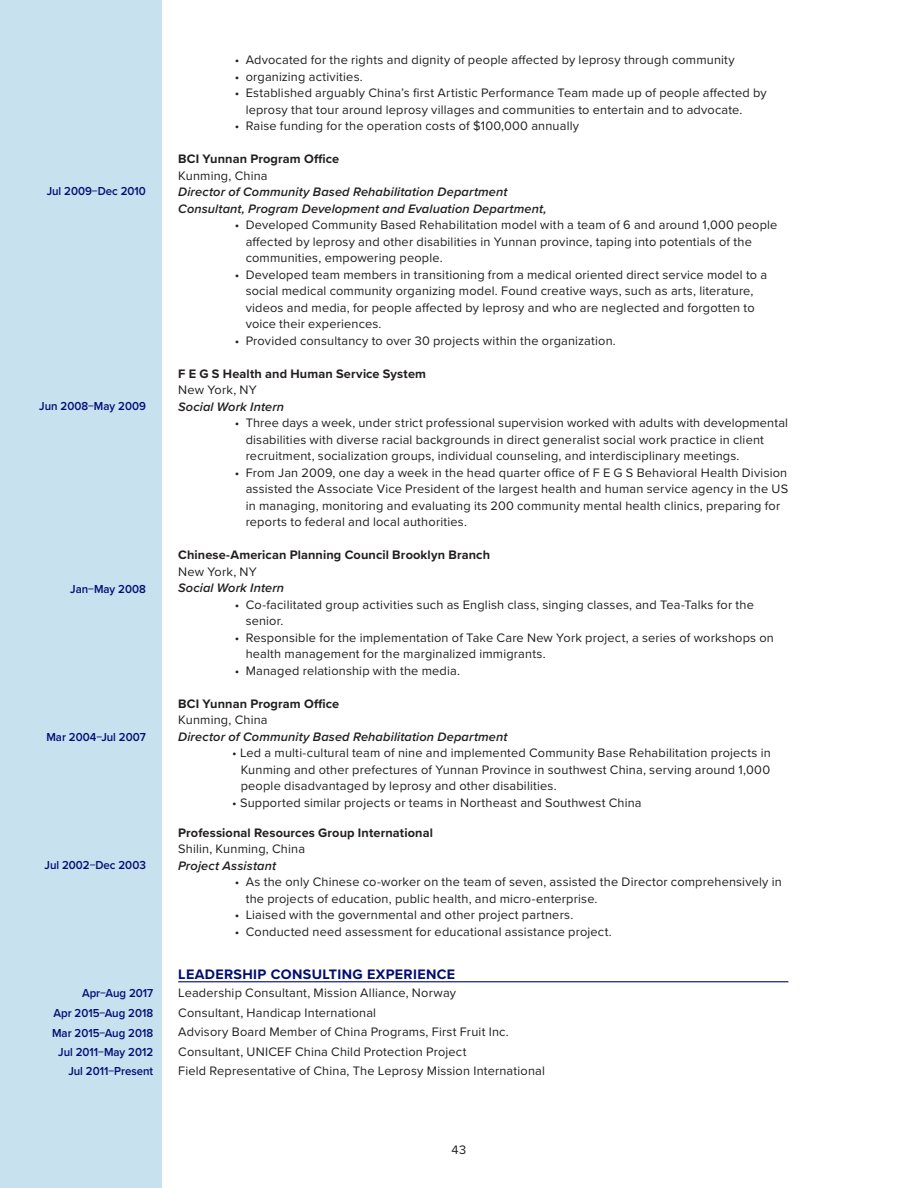
<style>
.page{position:relative;width:918px;height:1188px;background:#fff}
.page>*{position:absolute;margin:0;border:0;box-sizing:border-box;transform-origin:0 0}
.sub_title{font:700 14.25px "Proxima Nova";letter-spacing:.025em;color:#000d74}
.Paragraph_Style_2{font:12.75px/16.5px "Proxima Nova";letter-spacing:.015em;color:#231f20}
.Paragraph_Style_2-2{font:italic 600 12.75px "Proxima Nova";letter-spacing:.01em;color:#231f20}
.Paragraph_Style_2-3{font:700 12.75px "Proxima Nova";letter-spacing:.01em;color:#231f20}
.year{font:600 12px "Proxima Nova";color:#000d74;scale:.95 1}
</style>
<div class="page">
<div style="left:0;top:0;width:162px;height:1188px;background:#c7e1ef"></div>
<hr style="left:178px;top:981px;width:610px;height:1px;background:#000d74">
<p class="year" style="left:47px;top:182px;width:106px">Jul 2009−Dec 2010</p>
<p class="year" style="left:39px;top:397px;width:114px">Jun 2008−May 2009</p>
<p class="year" style="left:70px;top:580px;width:81px">Jan−May 2008</p>
<p class="year" style="left:46px;top:728px;width:106px">Mar 2004−Jul 2007</p>
<p class="year" style="left:45px;top:856px;width:108px">Jul 2002−Dec 2003</p>
<p class="year" style="left:82px;top:984px;width:76px">Apr−Aug 2017</p>
<p class="year" style="left:53px;top:1004px;width:107px">Apr 2015−Aug 2018</p>
<p class="year" style="left:52px;top:1024px;width:108px">Mar 2015−Aug 2018</p>
<p class="year" style="left:58px;top:1043px;width:102px">Jul 2011−May 2012</p>
<p class="year" style="left:68px;top:1062px;width:91px">Jul 2011−Present</p>
<p class="Paragraph_Style_2" style="left:235px;top:51px;width:501px">• Advocated for the rights and dignity of people affected by leprosy through community</p>
<p class="Paragraph_Style_2" style="left:235px;top:68px;width:129px">• organizing activities.</p>
<p class="Paragraph_Style_2" style="left:246px;top:84px;width:523px;text-indent:-11px">• Established arguably China’s first Artistic Performance Team made up of people affected by leprosy that tour around leprosy villages and communities to entertain and to advocate.</p>
<p class="Paragraph_Style_2" style="left:235px;top:117px;width:346px">• Raise funding for the operation costs of $100,000 annually</p>
<p class="Paragraph_Style_2-3" style="left:178px;top:149px;width:162px">BCI Yunnan Program Office</p>
<p class="Paragraph_Style_2" style="left:178px;top:167px;width:91px">Kunming, China</p>
<p class="Paragraph_Style_2-2" style="left:178px;top:182px;width:331px">Director of Community Based Rehabilitation Department</p>
<p class="Paragraph_Style_2-2" style="left:178px;top:199px;width:370px">Consultant, Program Development and Evaluation Department,</p>
<p class="Paragraph_Style_2" style="left:246px;top:216px;width:533px;text-indent:-11px">• Developed Community Based Rehabilitation model with a team of 6 and around 1,000 people affected by leprosy and other disabilities in Yunnan province, taping into potentials of the communities, empowering people.</p>
<p class="Paragraph_Style_2" style="left:246px;top:266px;width:523px;text-indent:-11px">• Developed team members in transitioning from a medical oriented direct service model to a social medical community organizing model. Found creative ways, such as arts, literature, videos and media, for people affected by leprosy and who are neglected and forgotten to voice their experiences.</p>
<p class="Paragraph_Style_2" style="left:235px;top:332px;width:382px">• Provided consultancy to over 30 projects within the organization.</p>
<p class="Paragraph_Style_2-3" style="left:178px;top:364px;width:249px">F E G S Health and Human Service System</p>
<p class="Paragraph_Style_2" style="left:178px;top:381px;width:80px">New York, NY</p>
<p class="Paragraph_Style_2-2" style="left:178px;top:397px;width:107px">Social Work Intern</p>
<p class="Paragraph_Style_2" style="left:246px;top:414px;width:544px;text-indent:-11px">• Three days a week, under strict professional supervision worked with adults with developmental disabilities with diverse racial backgrounds in direct generalist social work practice in client recruitment, socialization groups, individual counseling, and interdisciplinary meetings.</p>
<p class="Paragraph_Style_2" style="left:246px;top:464px;width:544px;text-indent:-11px">• From Jan 2009, one day a week in the head quarter office of F E G S Behavioral Health Division assisted the Associate Vice President of the largest health and human service agency in the US in managing, monitoring and evaluating its 200 community mental health clinics, preparing for reports to federal and local authorities.</p>
<p class="Paragraph_Style_2-3" style="left:178px;top:545px;width:313px">Chinese-American Planning Council Brooklyn Branch</p>
<p class="Paragraph_Style_2" style="left:178px;top:563px;width:80px">New York, NY</p>
<p class="Paragraph_Style_2-2" style="left:178px;top:578px;width:107px">Social Work Intern</p>
<p class="Paragraph_Style_2" style="left:246px;top:596px;width:510px;text-indent:-11px">• Co-facilitated group activities such as English class, singing classes, and Tea-Talks for the senior.</p>
<p class="Paragraph_Style_2" style="left:246px;top:629px;width:530px;text-indent:-11px">• Responsible for the implementation of Take Care New York project, a series of workshops on health management for the marginalized immigrants.</p>
<p class="Paragraph_Style_2" style="left:235px;top:662px;width:227px">• Managed relationship with the media.</p>
<p class="Paragraph_Style_2-3" style="left:178px;top:694px;width:162px">BCI Yunnan Program Office</p>
<p class="Paragraph_Style_2" style="left:178px;top:711px;width:91px">Kunming, China</p>
<p class="Paragraph_Style_2-2" style="left:178px;top:727px;width:331px">Director of Community Based Rehabilitation Department</p>
<p class="Paragraph_Style_2" style="left:232px;top:744px;width:540px">• Led a multi-cultural team of nine and implemented Community Base Rehabilitation projects in</p>
<p class="Paragraph_Style_2" style="left:241px;top:761px;width:531px">Kunming and other prefectures of Yunnan Province in southwest China, serving around 1,000</p>
<p class="Paragraph_Style_2" style="left:241px;top:777px;width:317px">people disadvantaged by leprosy and other disabilities.</p>
<p class="Paragraph_Style_2" style="left:232px;top:794px;width:411px">• Supported similar projects or teams in Northeast and Southwest China</p>
<p class="Paragraph_Style_2-3" style="left:178px;top:823px;width:256px">Professional Resources Group International</p>
<p class="Paragraph_Style_2" style="left:178px;top:840px;width:128px">Shilin, Kunming, China</p>
<p class="Paragraph_Style_2-2" style="left:178px;top:856px;width:99px">Project Assistant</p>
<p class="Paragraph_Style_2" style="left:246px;top:873px;width:538px;text-indent:-11px">• As the only Chinese co-worker on the team of seven, assisted the Director comprehensively in the projects of education, public health, and micro-enterprise.</p>
<p class="Paragraph_Style_2" style="left:235px;top:906px;width:340px">• Liaised with the governmental and other project partners.</p>
<p class="Paragraph_Style_2" style="left:235px;top:923px;width:378px">• Conducted need assessment for educational assistance project.</p>
<p class="sub_title" style="left:178px;top:963px;width:279px">LEADERSHIP CONSULTING EXPERIENCE</p>
<p class="Paragraph_Style_2" style="left:178px;top:984px;width:279px">Leadership Consultant, Mission Alliance, Norway</p>
<p class="Paragraph_Style_2" style="left:178px;top:1004px;width:199px">Consultant, Handicap International</p>
<p class="Paragraph_Style_2" style="left:178px;top:1023px;width:332px">Advisory Board Member of China Programs, First Fruit Inc.</p>
<p class="Paragraph_Style_2" style="left:178px;top:1043px;width:290px">Consultant, UNICEF China Child Protection Project</p>
<p class="Paragraph_Style_2" style="left:178px;top:1062px;width:368px">Field Representative of China, The Leprosy Mission International</p>
<p class="Paragraph_Style_2" style="left:452px;top:1141px;width:16px">43</p>
</div>
